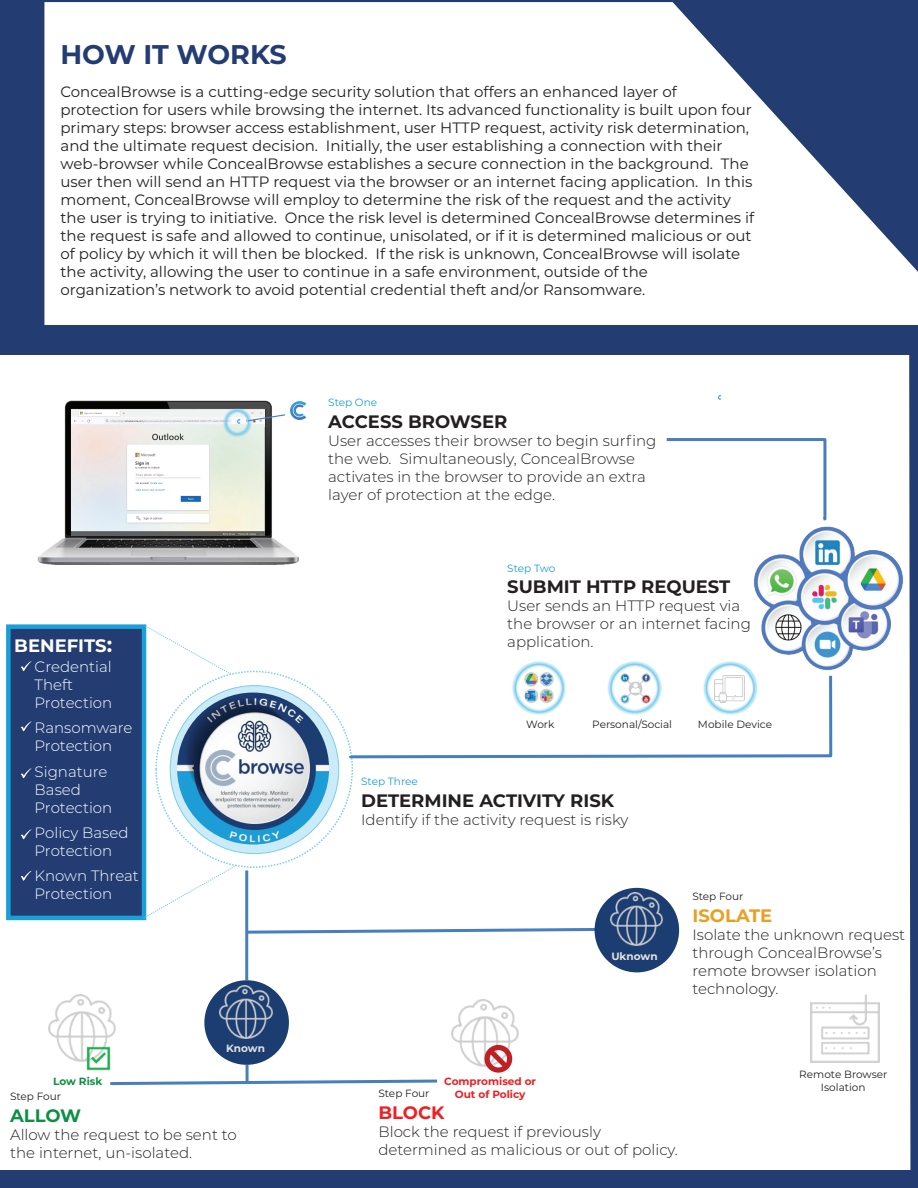
<style>
.page{position:relative;width:918px;height:1188px;background:#fff}
.page>*{position:absolute;margin:0;border:0;box-sizing:border-box;transform-origin:0 0}
.t1{font:700 27px "Montserrat";color:#233d72}
.t2{font:700 18px "Montserrat";color:#231f20}
.t3{font:700 18px "Montserrat";color:#fff}
.t4{font:700 18px "Montserrat";color:#eb9e20}
.t5{font:700 18px "Montserrat";color:#ee1f23}
.t6{font:700 18px "Montserrat";letter-spacing:-.005em;color:#0d9044}
.t7{font:15px/18px "Montserrat";color:#231f20}
.t8{font:300 15px/18px "Montserrat";color:#231f20}
.t9{font:300 15px/18px "Montserrat";color:#fff}
.t10{font:10.5px/12.6px "Montserrat";color:#231f20;text-align:center}
.t11{font:700 10.5px/12.6px "Montserrat";color:#ee1f23;text-align:center}
.t12{font:10.5px "Montserrat";color:#1c9dd8}
.t13{font:700 10.5px "Montserrat";color:#e2e3e2}
.t14{font:10.5px "Montserrat";color:#1e9dd8}
.t15{font:700 10.5px "Montserrat";color:#0d9044}
.s1{font-size:21px}
</style>
<div class="page">
<hr style="left:245px;top:870px;width:3px;height:110px;background:#477ebd">
<svg style="left:170px;top:686px;width:169px;height:168px;background:#c0e6f3"></svg>
<img style="left:177px;top:693px;width:152px;height:152px;border-radius:76px">
<img style="left:754px;top:526px;width:149px;height:144px">
<svg style="left:666px;top:438px;width:161px;height:83px"></svg>
<div style="left:0;top:1171px;width:917px;height:17px;background:#233d72"></div>
<img style="left:37px;top:401px;width:262px;height:164px">
<img style="left:72px;top:410px;width:193px;height:125px">
<img style="left:223px;top:407px;width:29px;height:31px">
<div style="left:225px;top:410px;width:24px;height:25px;border:1px solid #90c8ec;border-radius:50%"></div>
<svg style="left:247px;top:401px;width:59px;height:21px"></svg>
<img style="left:708px;top:660px;width:50px;height:13px">
<svg style="left:347px;top:673px;width:486px;height:87px"></svg>
<img style="left:715px;top:675px;width:30px;height:28px">
<img style="left:511px;top:661px;width:56px;height:55px">
<div style="left:514px;top:664px;width:50px;height:49px;border:1px solid #90c8ec;border-radius:50%"></div>
<img style="left:522px;top:670px;width:35px;height:35px">
<img style="left:607px;top:661px;width:56px;height:55px">
<div style="left:610px;top:664px;width:49px;height:49px;border:1px solid #90c8ec;border-radius:50%"></div>
<img style="left:618px;top:671px;width:35px;height:35px">
<svg style="left:110px;top:1078px;width:328px;height:8px"></svg>
<svg style="left:245px;top:926px;width:350px;height:9px"></svg>
<hr style="left:246px;top:1065px;width:3px;height:17px;background:#477ebd">
<div style="left:204px;top:980px;width:85px;height:85px;background:#1c3d72;border-radius:50%"></div>
<img style="left:220px;top:985px;width:52px;height:53px">
<div style="left:595px;top:888px;width:84px;height:84px;background:#1c3d72;border-radius:50%"></div>
<img style="left:610px;top:893px;width:52px;height:53px">
<img style="left:811px;top:994px;width:69px;height:69px">
<img style="left:452px;top:1000px;width:66px;height:67px">
<svg style="left:485px;top:1045px;width:27px;height:28px"></svg>
<img style="left:48px;top:994px;width:67px;height:67px">
<img style="left:78px;top:1039px;width:37px;height:32px">
<div style="left:6px;top:624px;width:140px;height:296px;background:#233d72;border:4px solid #19a0d8"></div>
<svg style="left:21px;top:661px;width:10px;height:10px"></svg>
<svg style="left:21px;top:721px;width:10px;height:10px"></svg>
<svg style="left:21px;top:768px;width:10px;height:10px"></svg>
<svg style="left:21px;top:829px;width:10px;height:10px"></svg>
<svg style="left:142px;top:864px;width:95px;height:55px"></svg>
<svg style="left:144px;top:625px;width:87px;height:51px"></svg>
<svg style="left:909px;top:355px;width:9px;height:833px;background:#364e7e"></svg>
<svg style="left:21px;top:871px;width:10px;height:10px"></svg>
<div style="left:0;top:0;width:918px;height:355px;background:#233d72"></div>
<svg style="left:44px;top:2px;width:874px;height:323px;background:#e4e7ed"></svg>
<h1 class="t1" style="left:60px;top:34px;width:228px">HOW IT WORKS</h1>
<p class="t7" style="left:60px;top:82px;width:695px">ConcealBrowse is a cutting-edge security solution that offers an enhanced layer of protection for users while browsing the internet. Its advanced functionality is built upon four primary steps: browser access establishment, user HTTP request, activity risk determination, and the ultimate request decision. Initially, the user establishing a connection with their web-browser while ConcealBrowse establishes a secure connection in the background. The user then will send an HTTP request via the browser or an internet facing application. In this moment, ConcealBrowse will employ to determine the risk of the request and the activity the user is trying to initiative. Once the risk level is determined ConcealBrowse determines if the request is safe and allowed to continue, unisolated, or if it is determined malicious or out of policy by which it will then be blocked. If the risk is unknown, ConcealBrowse will isolate the activity, allowing the user to continue in a safe environment, outside of the organization’s network to avoid potential credential theft and/or Ransomware.</p>
<p class="t3" style="left:14px;top:632px;width:99px">BENEFITS<span class="s1">:</span></p>
<p class="t9" style="left:35px;top:657px;width:79px">Credential<br>Theft<br>Protection</p>
<p class="t9" style="left:35px;top:719px;width:99px">Ransomware<br>Protection</p>
<p class="t9" style="left:35px;top:762px;width:79px">Signature<br>Based<br>Protection</p>
<p class="t9" style="left:35px;top:823px;width:95px">Policy Based<br>Protection</p>
<p class="t9" style="left:35px;top:866px;width:106px">Known Threat<br>Protection</p>
<p class="t15" style="left:53px;top:1074px;width:51px">Low Risk</p>
<p class="t13" style="left:226px;top:1040px;width:40px">Known</p>
<p class="t10" style="left:10px;top:1090px;width:53px">Step Four</p>
<p class="t6" style="left:10px;top:1103px;width:73px">ALLOW</p>
<p class="t8" style="left:10px;top:1125px;width:228px">Allow the request to be sent to the internet, un-isolated.</p>
<p class="t14" style="left:328px;top:395px;width:51px">Step One</p>
<p class="t2" style="left:328px;top:408px;width:181px">ACCESS BROWSER</p>
<p class="t8" style="left:328px;top:431px;width:330px">User accesses their browser to begin surfing the web. Simultaneously, ConcealBrowse activates in the browser to provide an extra layer of protection at the edge.</p>
<p class="t12" style="left:507px;top:561px;width:50px">Step Two</p>
<p class="t2" style="left:507px;top:574px;width:225px">SUBMIT HTTP REQUEST</p>
<p class="t8" style="left:507px;top:597px;width:245px">User sends an HTTP request via the browser or an internet facing application.</p>
<p class="t10" style="left:526px;top:718px;width:30px">Work</p>
<p class="t10" style="left:592px;top:718px;width:81px">Personal/Social</p>
<p class="t10" style="left:698px;top:718px;width:76px">Mobile Device</p>
<p class="t12" style="left:361px;top:775px;width:58px">Step Three</p>
<p class="t2" style="left:361px;top:788px;width:254px">DETERMINE ACTIVITY RISK</p>
<p class="t8" style="left:361px;top:810px;width:269px">Identify if the activity request is risky</p>
<p class="t13" style="left:611px;top:949px;width:48px">Uknown</p>
<p class="t10" style="left:692px;top:890px;width:53px">Step Four</p>
<p class="t4" style="left:692px;top:902px;width:81px">ISOLATE</p>
<p class="t8" style="left:692px;top:925px;width:214px">Isolate the unknown request through ConcealBrowse’s remote browser isolation technology.</p>
<p class="t11" style="left:444px;top:1074px;width:93px">Compromised or<br>Out of Policy</p>
<p class="t10" style="left:378px;top:1087px;width:53px">Step Four</p>
<p class="t5" style="left:378px;top:1099px;width:68px">BLOCK</p>
<p class="t8" style="left:378px;top:1122px;width:301px">Block the request if previously determined as malicious or out of policy.</p>
<p class="t10" style="left:799px;top:1068px;width:90px">Remote Browser<br>Isolation</p>
</div>
